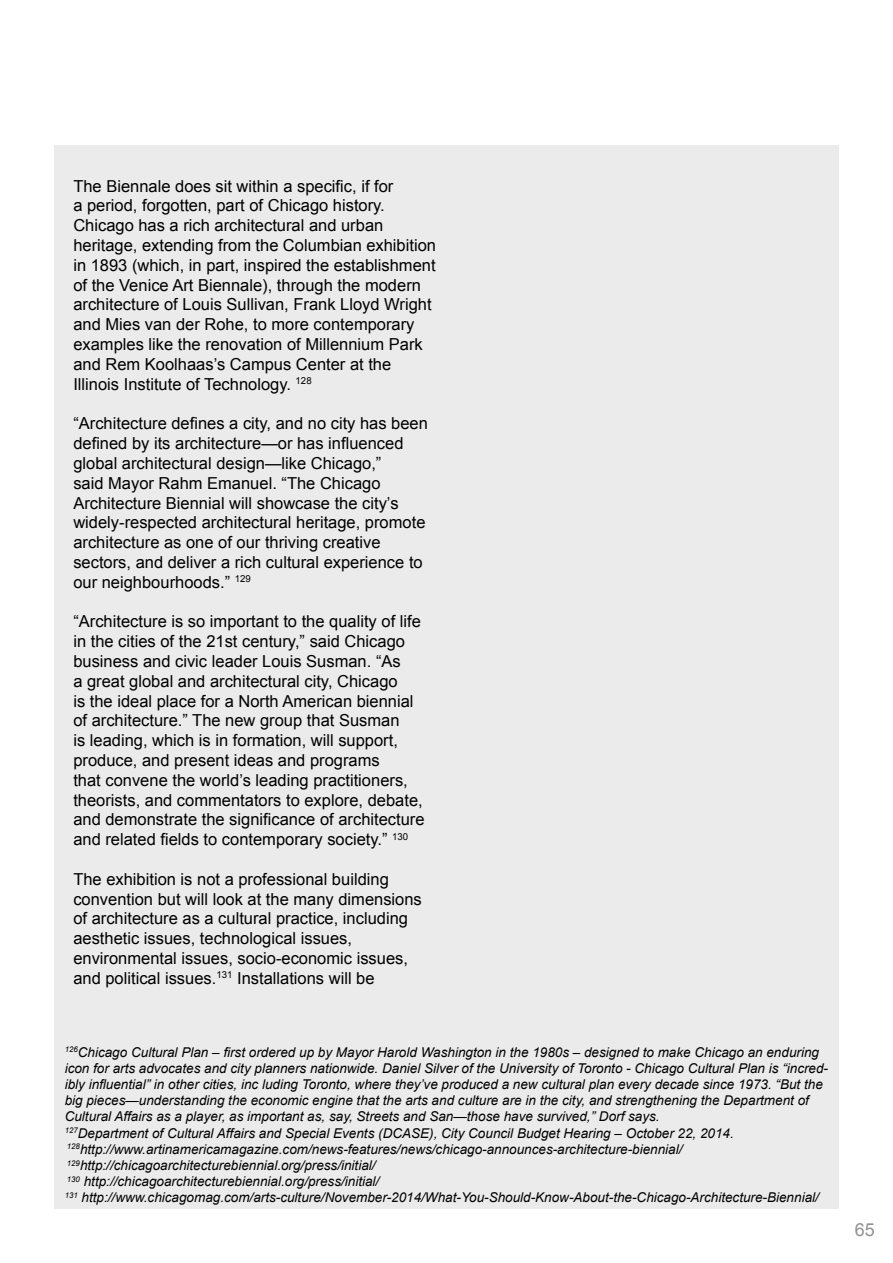
<style>
.page{position:relative;width:893px;height:1263px;background:#fff}
.page>*{position:absolute;margin:0;border:0;box-sizing:border-box;transform-origin:0 0}
.t1{font:18px "Arial";color:#929292}
.t2{font:16.5px/19.8px "Arial";color:#000}
.t3{font:italic 13.5px/16.2px "Arial";color:#000}
</style>
<div class="page">
<div style="left:54px;top:146px;width:785px;height:1063px;background:#ebebeb"></div>
<p class="t2" style="left:73px;top:176px;width:364px">The Biennale does sit within a specific, if for<br>a period, forgotten, part of Chicago history.<br>Chicago has a rich architectural and urban heritage, extending from the Columbian exhibition in 1893 (which, in part, inspired the establishment of the Venice Art Biennale), through the modern architecture of Louis Sullivan, Frank Lloyd Wright and Mies van der Rohe, to more contemporary examples like the renovation of Millennium Park and Rem Koolhaas’s Campus Center at the Illinois Institute of Technology. <sup>128</sup></p>
<p class="t2" style="left:73px;top:414px;width:356px">“Architecture defines a city, and no city has been defined by its architecture—or has influenced global architectural design—like Chicago,”<br>said Mayor Rahm Emanuel. “The Chicago Architecture Biennial will showcase the city’s widely-respected architectural heritage, promote architecture as one of our thriving creative sectors, and deliver a rich cultural experience to our neighbourhoods.” <sup>129</sup></p>
<p class="t2" style="left:73px;top:612px;width:353px">“Architecture is so important to the quality of life in the cities of the 21st century,” said Chicago business and civic leader Louis Susman. “As<br>a great global and architectural city, Chicago<br>is the ideal place for a North American biennial of architecture.” The new group that Susman<br>is leading, which is in formation, will support, produce, and present ideas and programs<br>that convene the world’s leading practitioners, theorists, and commentators to explore, debate, and demonstrate the significance of architecture and related fields to contemporary society.” <sup>130</sup></p>
<p class="t2" style="left:73px;top:869px;width:350px">The exhibition is not a professional building convention but will look at the many dimensions of architecture as a cultural practice, including aesthetic issues, technological issues, environmental issues, socio-economic issues, and political issues.<sup>131</sup> Installations will be</p>
<p class="t3" style="left:65px;top:1044px;width:765px"><sup>126</sup>Chicago Cultural Plan – first ordered up by Mayor Harold Washington in the 1980s – designed to make Chicago an enduring icon for arts advocates and city planners nationwide. Daniel Silver of the University of Toronto - Chicago Cultural Plan is “incred&shy;ibly influential” in other cities, inc luding Toronto, where they’ve produced a new cultural plan every decade since 1973. “But the big pieces—understanding the economic engine that the arts and culture are in the city, and strengthening the Department of Cultural Affairs as a player, as important as, say, Streets and San—those have survived,” Dorf says.<br><sup>127</sup>Department of Cultural Affairs and Special Events (DCASE), City Council Budget Hearing – October 22, 2014.<br><sup>128</sup>http://www.artinamericamagazine.com/news-features/news/chicago-announces-architecture-biennial/ <sup>129</sup>http://chicagoarchitecturebiennial.org/press/initial/<br><sup>130</sup> http://chicagoarchitecturebiennial.org/press/initial/<br><sup>131</sup> http://www.chicagomag.com/arts-culture/November-2014/What-You-Should-Know-About-the-Chicago-Architecture-Biennial/</p>
<p class="t1" style="left:855px;top:1217px;width:22px">65</p>
</div>
